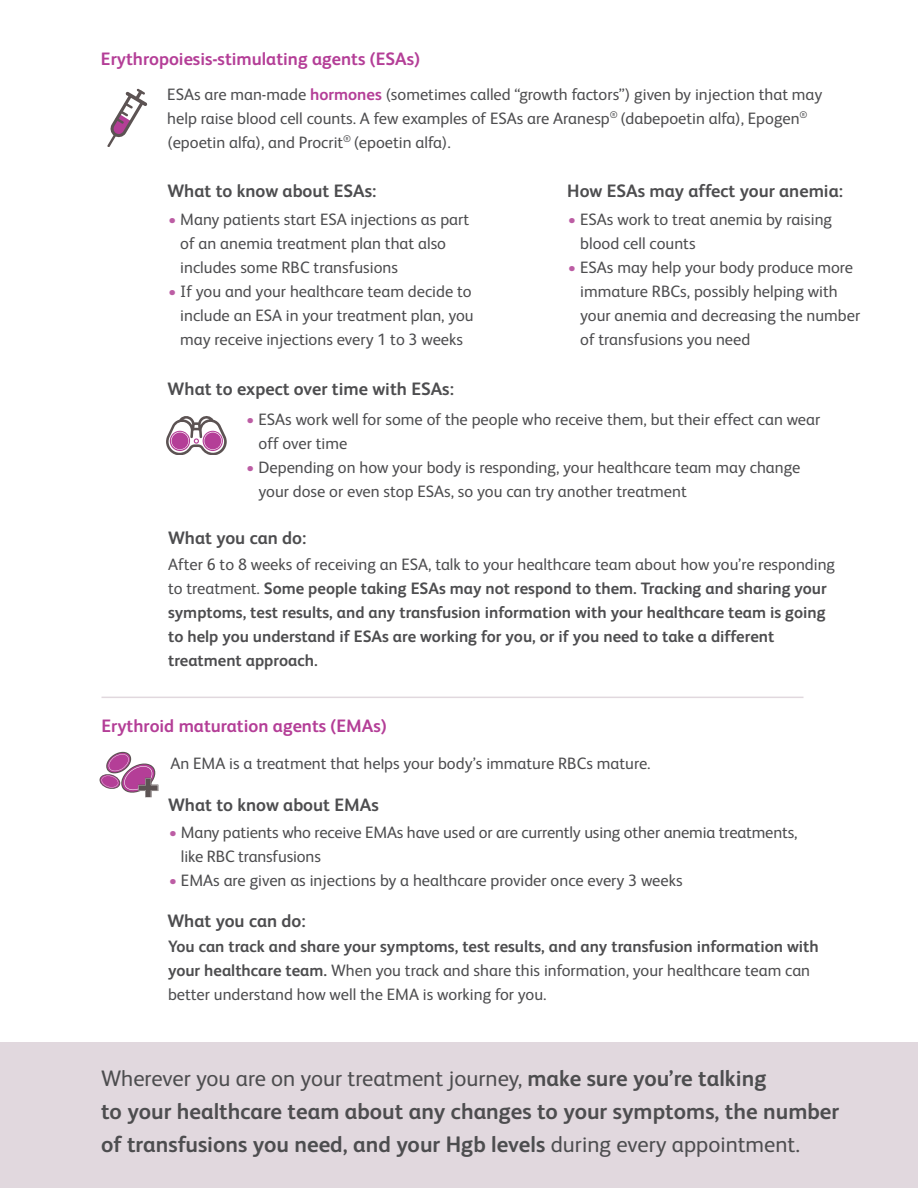
<style>
.page{position:relative;width:918px;height:1188px;background:#fff}
.page>*{position:absolute;margin:0;border:0;box-sizing:border-box;transform-origin:0 0}
.t1{font:700 22.5px/33px "BMS Humanity";color:#4d4d4f}
.t2{font:700 18px "BMS Humanity";color:#4d4d4f}
.t3{font:700 18px "BMS Humanity";color:#b43e97}
.t4{font:16.5px/24px "BMS Humanity";color:#4d4d4f}
.t5{font:700 16.5px/24px "BMS Humanity";color:#4d4d4f}
.s1{font-weight:700;color:#b43e97}
.s2{color:#bc5da4}
.s3{font-weight:400}
.s4{font-weight:700}
</style>
<div class="page">
<svg style="left:107px;top:89px;width:40px;height:58px"></svg>
<svg style="left:100px;top:752px;width:58px;height:45px"></svg>
<svg style="left:166px;top:416px;width:60px;height:39px"></svg>
<div style="left:0;top:1042px;width:917px;height:146px;background:#e1d8de"></div>
<hr style="left:102px;top:697px;width:702px;height:1px;background:#e1d8de">
<p class="t3" style="left:101px;top:46px;width:320px">Erythropoiesis-stimulating agents (ESAs)</p>
<p class="t4" style="left:167px;top:81px;width:657px">ESAs are man-made <span class="s1">hormones</span> (sometimes called “growth factors”) given by injection that may help raise blood cell counts. A few examples of ESAs are Aranesp<sup>®</sup> (dabepoetin alfa), Epogen<sup>® </sup>(epoetin alfa), and Procrit<sup>®</sup> (epoetin alfa).</p>
<p class="t2" style="left:167px;top:179px;width:211px">What to know about ESAs:</p>
<p class="t4" style="left:180px;top:206px;width:290px;text-indent:-12px"><span class="s2">•</span> Many patients start ESA injections as part of an anemia treatment plan that also includes some RBC transfusions</p>
<p class="t4" style="left:180px;top:278px;width:295px;text-indent:-12px"><span class="s2">•</span> If you and your healthcare team decide to include an ESA in your treatment plan, you may receive injections every 1 to 3 weeks</p>
<p class="t2" style="left:567px;top:179px;width:277px">How ESAs may affect your anemia:</p>
<p class="t4" style="left:580px;top:206px;width:253px;text-indent:-12px"><span class="s2">•</span> ESAs work to treat anemia by raising blood cell counts</p>
<p class="t4" style="left:580px;top:254px;width:282px;text-indent:-12px"><span class="s2">•</span> ESAs may help your body produce more immature RBCs, possibly helping with your anemia and decreasing the number of transfusions you need</p>
<p class="t2" style="left:168px;top:376px;width:288px">What to expect over time with ESAs:</p>
<p class="t4" style="left:259px;top:406px;width:563px;text-indent:-12px"><span class="s2">•</span> ESAs work well for some of the people who receive them, but their effect can wear off over time</p>
<p class="t4" style="left:259px;top:454px;width:543px;text-indent:-12px"><span class="s2">•</span> Depending on how your body is responding, your healthcare team may change your dose or even stop ESAs, so you can try another treatment</p>
<p class="t2" style="left:168px;top:525px;width:140px">What you can do:</p>
<p class="t5" style="left:168px;top:551px;width:669px"><span class="s3">After 6 to 8 weeks of receiving an ESA, talk to your healthcare team about how you’re responding to treatment.</span> Some people taking ESAs may not respond to them. Tracking and sharing your symptoms, test results, and any transfusion information with your healthcare team is going to help you understand if ESAs are working for you, or if you need to take a different treatment approach.</p>
<p class="t3" style="left:102px;top:713px;width:287px">Erythroid maturation agents (EMAs)</p>
<p class="t4" style="left:170px;top:750px;width:482px">An EMA is a treatment that helps your body’s immature RBCs mature.</p>
<p class="t2" style="left:168px;top:792px;width:212px">What to know about EMAs</p>
<p class="t4" style="left:181px;top:819px;width:618px;text-indent:-12px"><span class="s2">•</span> Many patients who receive EMAs have used or are currently using other anemia treatments, like RBC transfusions</p>
<p class="t4" style="left:169px;top:867px;width:515px"><span class="s2">•</span> EMAs are given as injections by a healthcare provider once every 3 weeks</p>
<p class="t2" style="left:167px;top:909px;width:140px">What you can do:</p>
<p class="t4" style="left:168px;top:933px;width:652px"><span class="s4">You can track and share your symptoms, test results, and any transfusion information with your healthcare team.</span> When you track and share this information, your healthcare team can better understand how well the EMA is working for you.</p>
<h1 class="t1" style="left:101px;top:1061px;width:740px"><span class="s3">Wherever you are on your treatment journey,</span> make sure you’re talking<br>to your healthcare team about any changes to your symptoms, the number of transfusions you need, and your Hgb levels <span class="s3">during every appointment.</span></h1>
</div>
